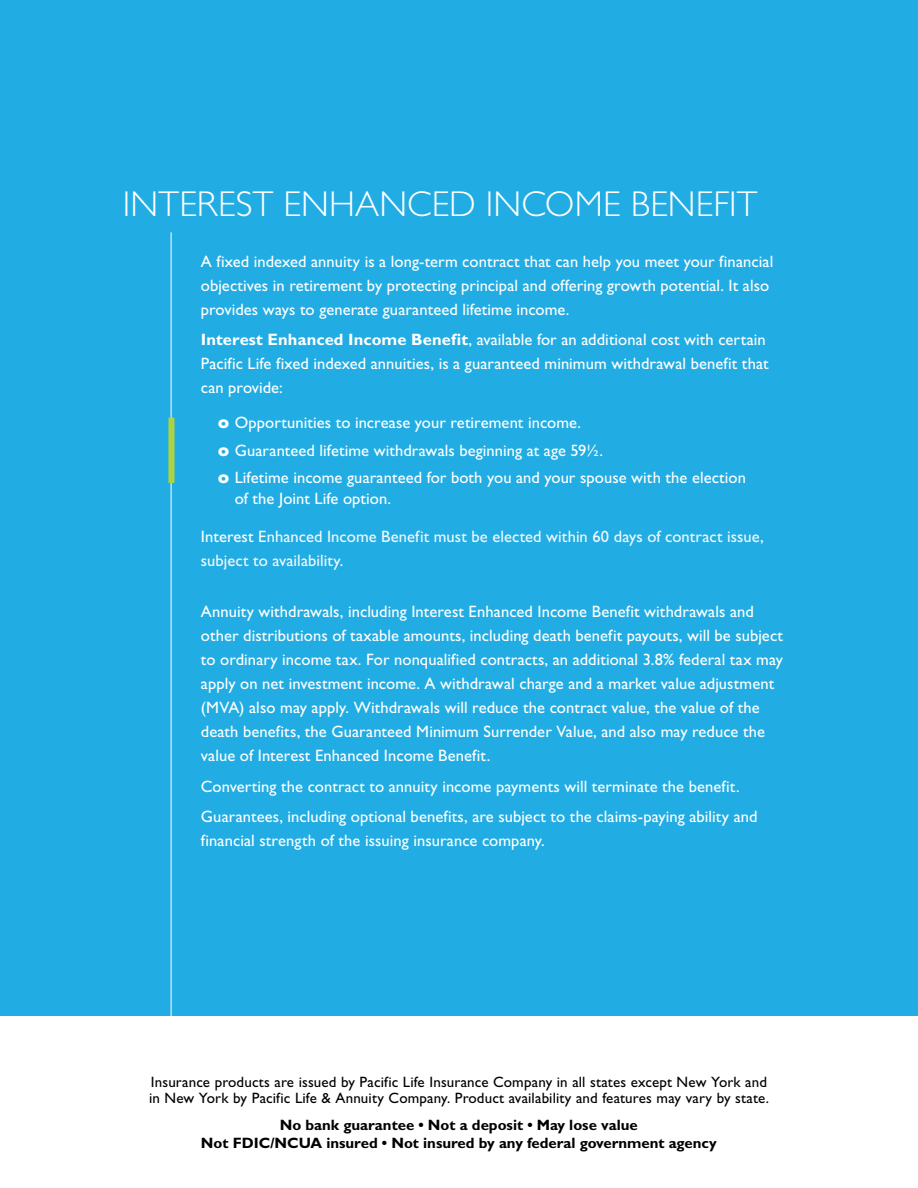
<style>
.page{position:relative;width:918px;height:1188px;background:#fff}
.page>*{position:absolute;margin:0;border:0;box-sizing:border-box;transform-origin:0 0}
.t1{font:300 36px "Gill Sans Std";letter-spacing:.005em;color:#fff}
.Text{font:16.5px/24px "Gill Sans Std";letter-spacing:.005em;color:#fff}
.Bullet_Text{font:16.5px/21px "Gill Sans Std";letter-spacing:.005em;color:#fff}
.Text-2{font:16.5px/24px "Gill Sans Std";letter-spacing:.005em;color:#f3f8fd}
.t2{font:15px/16.5px "Gill Sans Std";letter-spacing:.01em;color:#000}
.t3{font:700 15px/18px "Gill Sans Std";color:#000;text-align:center}
.s1{font-weight:700}
.s2{font-family:"Futura Std";font-weight:700}
.s3{color:#fff}
</style>
<div class="page">
<div style="left:0;top:0;width:918px;height:1015px;background:#21ade3"></div>
<hr style="left:171px;top:232px;width:1px;height:803px;background:#fff">
<div style="left:168px;top:418px;width:6px;height:65px;background:#b0d23f"></div>
<p class="t1" style="left:123px;top:184px;width:636px">INTEREST ENHANCED INCOME BENEFIT</p>
<p class="Text" style="left:201px;top:249px;width:574px">A fixed indexed annuity is a long-term contract that can help you meet your financial objectives in retirement by protecting principal and offering growth potential. It also provides ways to generate guaranteed lifetime income.</p>
<p class="Text" style="left:201px;top:328px;width:569px"><span class="s1">Interest Enhanced Income Benefit</span>, available for an additional cost with certain<br>Pacific Life fixed indexed annuities, is a guaranteed minimum withdrawal benefit that can provide:</p>
<p class="Bullet_Text" style="left:218px;top:412px;width:364px"><span class="s2">o</span> Opportunities to increase your retirement income.</p>
<p class="Bullet_Text" style="left:218px;top:440px;width:386px"><span class="s2">o</span> Guaranteed lifetime withdrawals beginning at age 59½.</p>
<p class="Bullet_Text" style="left:235px;top:467px;width:513px;text-indent:-17px"><span class="s2">o</span> Lifetime income guaranteed for both you and your spouse with the election of the Joint Life option.</p>
<p class="Text-2" style="left:201px;top:524px;width:564px"><span class="s3">Interest</span> Enhanced Income Benefit must be elected within 60 days of contract issue, subject to availability<span class="s3">.</span></p>
<p class="Text" style="left:201px;top:599px;width:584px">Annuity withdrawals, including Interest Enhanced Income Benefit withdrawals and other distributions of taxable amounts, including death benefit payouts, will be subject to ordinary income tax. For nonqualified contracts, an additional 3.8% federal tax may apply on net investment income. A withdrawal charge and a market value adjustment (MVA) also may apply. Withdrawals will reduce the contract value, the value of the death benefits, the Guaranteed Minimum Surrender Value, and also may reduce the value of Interest Enhanced Income Benefit.</p>
<p class="Text" style="left:201px;top:774px;width:540px">Converting the contract to annuity income payments will terminate the benefit.</p>
<p class="Text" style="left:201px;top:805px;width:558px">Guarantees, including optional benefits, are subject to the claims-paying ability and financial strength of the issuing insurance company.</p>
<p class="t2" style="left:149px;top:1074px;width:621px">Insurance products are issued by Pacific Life Insurance Company in all states except New York and in New York by Pacific Life &amp; Annuity Company. Product availability and features may vary by state.</p>
<p class="t3" style="left:201px;top:1116px;width:517px">No bank guarantee • Not a deposit • May lose value<br>Not FDIC/NCUA insured • Not insured by any federal government agency</p>
</div>
